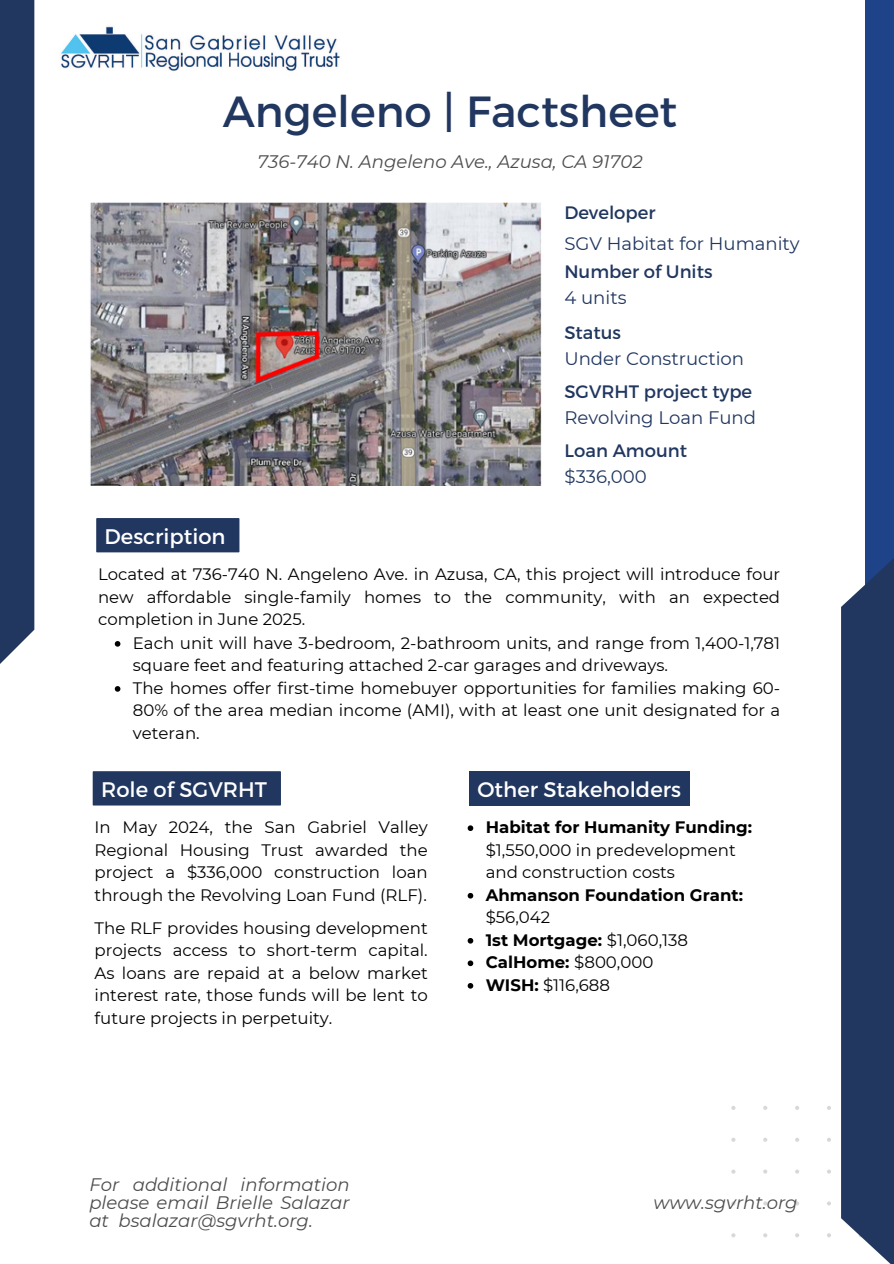
<style>
.page{position:relative;width:894px;height:1264px;background:#fff}
.page>*{position:absolute;margin:0;border:0;box-sizing:border-box;transform-origin:0 0}
.t1{font:43.5px "Montserrat";color:#213760}
.t2{font:21px "Montserrat";color:#fff}
.t3{font:18px "Montserrat";color:#213760}
.t4{font:italic 18px/18px "Montserrat";color:#4d4d4e;text-align:justify}
.t5{font:16.5px/22.5px "Montserrat";color:#000;text-align:justify}
.t6{font:700 16.5px/22.5px "Montserrat";color:#000}
.s1{font-weight:700}
.s2{font-weight:400}
</style>
<div class="page">
<svg style="left:795px;top:1106px;width:4px;height:3px"></svg>
<svg style="left:731px;top:1137px;width:4px;height:4px"></svg>
<svg style="left:763px;top:1137px;width:4px;height:4px"></svg>
<svg style="left:795px;top:1137px;width:4px;height:4px"></svg>
<svg style="left:731px;top:1169px;width:4px;height:4px"></svg>
<svg style="left:763px;top:1169px;width:4px;height:4px"></svg>
<svg style="left:795px;top:1169px;width:4px;height:4px"></svg>
<svg style="left:731px;top:1201px;width:4px;height:4px"></svg>
<svg style="left:763px;top:1201px;width:4px;height:4px"></svg>
<svg style="left:795px;top:1201px;width:4px;height:4px"></svg>
<svg style="left:731px;top:1233px;width:4px;height:4px"></svg>
<svg style="left:763px;top:1233px;width:4px;height:4px"></svg>
<svg style="left:795px;top:1233px;width:4px;height:4px"></svg>
<div style="left:0;top:0;width:34px;height:696px;background:#213760"></div>
<div style="left:865px;top:0;width:28px;height:1006px;background:#1f4388"></div>
<svg style="left:841px;top:559px;width:52px;height:704px;background:#2d4269"></svg>
<img style="left:60px;top:26px;width:280px;height:45px">
<img style="left:90px;top:203px;width:451px;height:282px">
<div style="left:96px;top:518px;width:143px;height:34px;background:#213760"></div>
<div style="left:469px;top:771px;width:220px;height:34px;background:#213760"></div>
<div style="left:93px;top:771px;width:188px;height:34px;background:#213760"></div>
<svg style="left:467px;top:825px;width:6px;height:6px"></svg>
<svg style="left:467px;top:892px;width:6px;height:6px"></svg>
<svg style="left:467px;top:938px;width:6px;height:5px"></svg>
<svg style="left:467px;top:960px;width:6px;height:6px"></svg>
<svg style="left:467px;top:983px;width:6px;height:5px"></svg>
<svg style="left:115px;top:641px;width:5px;height:5px"></svg>
<svg style="left:115px;top:686px;width:5px;height:5px"></svg>
<h1 class="t1" style="left:223px;top:83px;width:456px">Angeleno | Factsheet</h1>
<p class="t4" style="left:257px;top:152px;width:386px">736-740 N. Angeleno Ave., Azusa, CA 91702</p>
<p class="t3" style="left:564px;top:201px;width:93px">Developer</p>
<p class="t3" style="left:564px;top:232px;width:237px">SGV Habitat for Humanity</p>
<p class="t3" style="left:564px;top:260px;width:150px">Number of Units</p>
<p class="t3" style="left:564px;top:287px;width:64px">4 units</p>
<p class="t3" style="left:564px;top:321px;width:58px">Status</p>
<p class="t3" style="left:564px;top:348px;width:181px">Under Construction</p>
<p class="t3" style="left:564px;top:380px;width:189px">SGVRHT project type</p>
<p class="t3" style="left:564px;top:406px;width:193px">Revolving Loan Fund</p>
<p class="t2" style="left:105px;top:522px;width:122px">Description</p>
<p class="t3" style="left:564px;top:439px;width:124px">Loan Amount</p>
<p class="t3" style="left:564px;top:465px;width:84px">$336,000</p>
<p class="t5" style="left:98px;top:563px;width:683px">Located at 736-740 N. Angeleno Ave. in Azusa, CA, this project will introduce four new affordable single-family homes to the community, with an expected completion in June 2025.</p>
<p class="t5" style="left:133px;top:631px;width:648px">Each unit will have 3-bedroom, 2-bathroom units, and range from 1,400-1,781 square feet and featuring attached 2-car garages and driveways.</p>
<p class="t5" style="left:133px;top:676px;width:648px">The homes offer first-time homebuyer opportunities for families making 60- 80% of the area median income (AMI), with at least one unit designated for a veteran.</p>
<p class="t2" style="left:101px;top:775px;width:167px">Role of SGVRHT</p>
<p class="t2" style="left:477px;top:775px;width:205px">Other Stakeholders</p>
<p class="t5" style="left:95px;top:816px;width:334px">In May 2024, the San Gabriel Valley Regional Housing Trust awarded the project a $336,000 construction loan through the Revolving Loan Fund (RLF).</p>
<p class="t5" style="left:95px;top:916px;width:334px">The RLF provides housing development projects access to short-term capital.<br>As loans are repaid at a below market interest rate, those funds will be lent to future projects in perpetuity.</p>
<p class="t5" style="left:485px;top:816px;width:268px;text-align:left"><span class="s1">Habitat for Humanity Funding: </span>$1,550,000 in predevelopment and construction costs</p>
<p class="t6" style="left:485px;top:883px;width:259px">Ahmanson Foundation Grant: <span class="s2">$56,042</span></p>
<p class="t6" style="left:485px;top:928px;width:204px">1st Mortgage: <span class="s2">$1,060,138</span></p>
<h2 class="t6" style="left:485px;top:951px;width:169px">CalHome: <span class="s2">$800,000</span></h2>
<h2 class="t5" style="left:485px;top:973px;width:126px"><span class="s1">WISH:</span> $116,688</h2>
<p class="t4" style="left:89px;top:1175px;width:261px">For additional information please email Brielle Salazar at bsalazar@sgvrht.org.</p>
<h2 class="t4" style="left:653px;top:1193px;width:146px">www.sgvrht.org</h2>
</div>
